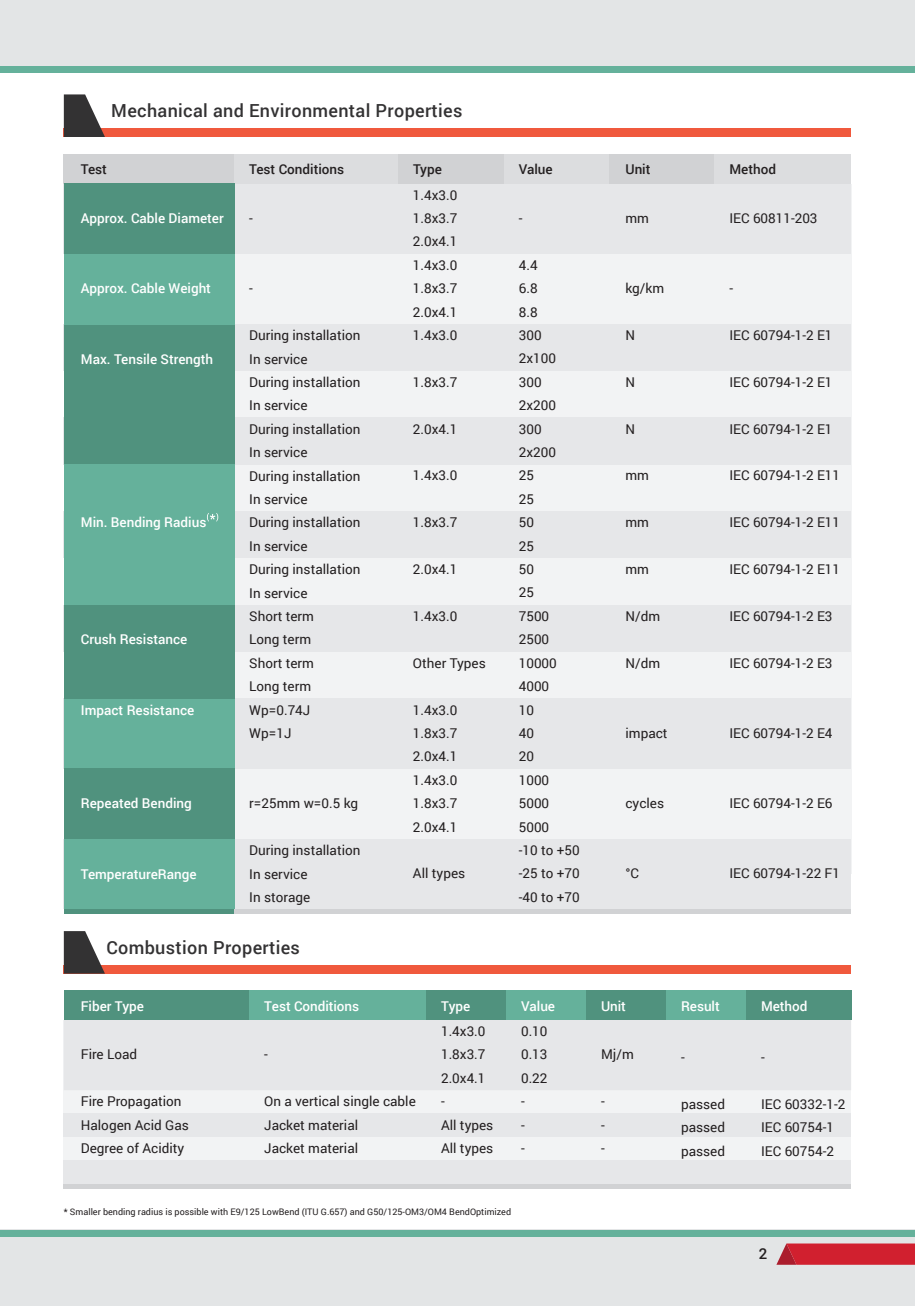
<style>
.page{position:relative;width:915px;height:1306px;background:#fff}
.page>*{position:absolute;margin:0;border:0;box-sizing:border-box;transform-origin:0 0}
.t1{font:500 18px "Roboto";letter-spacing:.02em;color:#333233}
.t2{font:500 15px "Roboto";color:#231f20}
.t3{font:13.5px/23.4px "Roboto";color:#231f20}
.t4{font:500 13.5px "Roboto";color:#fff}
.t5{font:500 13.5px "Roboto";color:#231f20}
.t6{font:9px "Roboto";color:#231f20}
</style>
<div class="page">
<div style="left:64px;top:965px;width:786px;height:8px;background:#f0593d"></div>
<svg style="left:64px;top:931px;width:41px;height:42px"></svg>
<div style="left:64px;top:1020px;width:786px;height:163px;background:#f2f3f4"></div>
<div style="left:64px;top:990px;width:185px;height:30px;background:#50927e"></div>
<div style="left:64px;top:1020px;width:786px;height:70px;background:#e6e7e9"></div>
<div style="left:64px;top:1113px;width:786px;height:23px;background:#e6e7e9"></div>
<div style="left:64px;top:1160px;width:786px;height:23px;background:#e6e7e9"></div>
<div style="left:249px;top:990px;width:177px;height:30px;background:#65b19b"></div>
<div style="left:745px;top:990px;width:105px;height:30px;background:#50927e"></div>
<div style="left:506px;top:990px;width:80px;height:30px;background:#65b19b"></div>
<div style="left:586px;top:990px;width:79px;height:30px;background:#50927e"></div>
<div style="left:665px;top:990px;width:80px;height:30px;background:#65b19b"></div>
<div style="left:426px;top:990px;width:80px;height:30px;background:#50927e"></div>
<div style="left:64px;top:1183px;width:786px;height:5px;background:#d1d2d4"></div>
<div style="left:64px;top:128px;width:786px;height:9px;background:#f0593d"></div>
<svg style="left:64px;top:94px;width:41px;height:43px"></svg>
<div style="left:64px;top:184px;width:786px;height:689px;background:#f2f3f4"></div>
<div style="left:64px;top:184px;width:786px;height:23px;background:#e6e7e9"></div>
<div style="left:64px;top:207px;width:786px;height:23px;background:#e6e7e9"></div>
<div style="left:64px;top:230px;width:786px;height:24px;background:#e6e7e9"></div>
<div style="left:64px;top:324px;width:786px;height:23px;background:#e6e7e9"></div>
<div style="left:64px;top:347px;width:786px;height:24px;background:#e6e7e9"></div>
<div style="left:64px;top:418px;width:786px;height:23px;background:#e6e7e9"></div>
<div style="left:64px;top:441px;width:786px;height:23px;background:#e6e7e9"></div>
<div style="left:64px;top:511px;width:786px;height:23px;background:#e6e7e9"></div>
<div style="left:64px;top:534px;width:786px;height:24px;background:#e6e7e9"></div>
<div style="left:64px;top:605px;width:786px;height:23px;background:#e6e7e9"></div>
<div style="left:64px;top:628px;width:786px;height:23px;background:#e6e7e9"></div>
<div style="left:64px;top:722px;width:786px;height:46px;background:#e6e7e9"></div>
<div style="left:64px;top:698px;width:786px;height:24px;background:#e6e7e9"></div>
<div style="left:64px;top:838px;width:786px;height:24px;background:#e6e7e9"></div>
<div style="left:64px;top:862px;width:786px;height:23px;background:#e6e7e9"></div>
<div style="left:64px;top:885px;width:786px;height:24px;background:#e6e7e9"></div>
<div style="left:64px;top:154px;width:786px;height:30px;background:#d1d2d4"></div>
<div style="left:503px;top:154px;width:105px;height:30px;background:#dcdddf"></div>
<div style="left:714px;top:154px;width:136px;height:30px;background:#dcdddf"></div>
<div style="left:234px;top:154px;width:164px;height:30px;background:#dcdddf"></div>
<div style="left:64px;top:184px;width:170px;height:70px;background:#50927e"></div>
<div style="left:64px;top:698px;width:170px;height:70px;background:#65b19b"></div>
<div style="left:64px;top:803px;width:170px;height:106px;background:#65b19b"></div>
<div style="left:64px;top:768px;width:170px;height:70px;background:#50927e"></div>
<div style="left:64px;top:324px;width:170px;height:140px;background:#50927e"></div>
<div style="left:64px;top:464px;width:170px;height:141px;background:#65b19b"></div>
<div style="left:64px;top:605px;width:170px;height:93px;background:#50927e"></div>
<div style="left:64px;top:254px;width:170px;height:70px;background:#65b19b"></div>
<div style="left:0;top:0;width:914px;height:70px;background:#e3e5e6"></div>
<div style="left:0;top:66px;width:914px;height:7px;background:#65b19b"></div>
<div style="left:0;top:1229px;width:914px;height:76px;background:#e3e5e6"></div>
<div style="left:0;top:1229px;width:914px;height:7px;background:#65b19b"></div>
<svg style="left:776px;top:1243px;width:138px;height:21px"></svg>
<div style="left:64px;top:909px;width:170px;height:5px;background:#50927e"></div>
<div style="left:234px;top:909px;width:616px;height:5px;background:#d1d2d4"></div>
<svg style="left:207px;top:513px;width:11px;height:8px"></svg>
<h1 class="t1" style="left:111px;top:98px;width:352px">Mechanical and Environmental Properties</h1>
<p class="t5" style="left:81px;top:160px;width:28px">Test</p>
<p class="t5" style="left:249px;top:160px;width:96px">Test Conditions</p>
<p class="t5" style="left:413px;top:160px;width:30px">Type</p>
<p class="t5" style="left:518px;top:160px;width:35px">Value</p>
<p class="t5" style="left:625px;top:160px;width:27px">Unit</p>
<p class="t5" style="left:729px;top:160px;width:48px">Method</p>
<p class="t4" style="left:81px;top:209px;width:144px">Approx. Cable Diameter</p>
<p class="t4" style="left:81px;top:279px;width:132px">Approx. Cable Weight</p>
<p class="t4" style="left:81px;top:349px;width:134px">Max. Tensile Strength</p>
<p class="t4" style="left:81px;top:513px;width:127px">Min. Bending Radius</p>
<p class="t4" style="left:81px;top:630px;width:108px">Crush Resistance</p>
<p class="t4" style="left:81px;top:700px;width:115px">Impact Resistance</p>
<p class="t4" style="left:81px;top:794px;width:112px">Repeated Bending</p>
<p class="t4" style="left:81px;top:864px;width:117px">TemperatureRange</p>
<p class="t3" style="left:249px;top:206px;width:5px">-</p>
<p class="t3" style="left:249px;top:276px;width:5px">-</p>
<p class="t3" style="left:249px;top:323px;width:113px">During installation<br>In service<br>During installation<br>In service<br>During installation<br>In service<br>During installation<br>In service<br>During installation<br>In service<br>During installation<br>In service<br>Short term<br>Long term<br>Short term<br>Long term<br>Wp=0.74J<br>Wp=1J</p>
<p class="t3" style="left:249px;top:791px;width:110px">r=25mm w=0.5 kg</p>
<p class="t3" style="left:249px;top:838px;width:113px">During installation<br>In service<br>In storage</p>
<h1 class="t1" style="left:106px;top:934px;width:195px">Combustion Properties</h1>
<p class="t3" style="left:413px;top:182px;width:46px;text-align:justify">1.4x3.0<br>1.8x3.7<br>2.0x4.1<br>1.4x3.0<br>1.8x3.7<br>2.0x4.1<br>1.4x3.0</p>
<p class="t3" style="left:413px;top:370px;width:46px">1.8x3.7</p>
<p class="t3" style="left:413px;top:416px;width:46px">2.0x4.1</p>
<p class="t3" style="left:413px;top:463px;width:46px">1.4x3.0</p>
<p class="t3" style="left:413px;top:510px;width:46px">1.8x3.7</p>
<p class="t3" style="left:413px;top:557px;width:46px">2.0x4.1</p>
<p class="t3" style="left:413px;top:604px;width:46px">1.4x3.0</p>
<p class="t3" style="left:413px;top:650px;width:74px">Other Types</p>
<p class="t3" style="left:413px;top:697px;width:46px;text-align:justify">1.4x3.0<br>1.8x3.7<br>2.0x4.1<br>1.4x3.0<br>1.8x3.7<br>2.0x4.1</p>
<p class="t3" style="left:413px;top:861px;width:54px">All types</p>
<p class="t3" style="left:518px;top:206px;width:5px">-</p>
<p class="t3" style="left:518px;top:253px;width:62px">4.4<br>6.8<br>8.8<br>300<br>2x100<br>300<br>2x200<br>300<br>2x200<br>25<br>25<br>50<br>25<br>50<br>25<br>7500<br>2500<br>10000<br>4000<br>10<br>40<br>20<br>1000<br>5000<br>5000<br>-10 to +50 -25 to +70 -40 to +70</p>
<p class="t3" style="left:625px;top:206px;width:25px">mm</p>
<p class="t3" style="left:625px;top:276px;width:40px">kg/km</p>
<p class="t3" style="left:625px;top:323px;width:11px">N</p>
<p class="t3" style="left:625px;top:370px;width:11px">N</p>
<p class="t3" style="left:625px;top:416px;width:11px">N</p>
<p class="t3" style="left:625px;top:463px;width:25px">mm</p>
<p class="t3" style="left:625px;top:510px;width:25px">mm</p>
<p class="t3" style="left:625px;top:557px;width:25px">mm</p>
<p class="t3" style="left:625px;top:604px;width:36px">N/dm</p>
<p class="t3" style="left:625px;top:650px;width:36px">N/dm</p>
<p class="t3" style="left:625px;top:721px;width:44px">impact</p>
<p class="t3" style="left:625px;top:791px;width:40px">cycles</p>
<p class="t3" style="left:625px;top:861px;width:15px">°C</p>
<p class="t3" style="left:729px;top:206px;width:90px">IEC 60811-203</p>
<p class="t3" style="left:729px;top:276px;width:5px">-</p>
<p class="t3" style="left:729px;top:323px;width:105px">IEC 60794-1-2 E1</p>
<p class="t3" style="left:729px;top:370px;width:105px">IEC 60794-1-2 E1</p>
<p class="t3" style="left:729px;top:416px;width:105px">IEC 60794-1-2 E1</p>
<p class="t3" style="left:729px;top:463px;width:112px">IEC 60794-1-2 E11</p>
<p class="t3" style="left:729px;top:510px;width:112px">IEC 60794-1-2 E11</p>
<p class="t3" style="left:729px;top:557px;width:112px">IEC 60794-1-2 E11</p>
<p class="t3" style="left:729px;top:604px;width:105px">IEC 60794-1-2 E3</p>
<p class="t3" style="left:729px;top:650px;width:105px">IEC 60794-1-2 E3</p>
<p class="t3" style="left:729px;top:721px;width:105px">IEC 60794-1-2 E4</p>
<p class="t3" style="left:729px;top:791px;width:105px">IEC 60794-1-2 E6</p>
<p class="t3" style="left:729px;top:861px;width:112px">IEC 60794-1-22 F1</p>
<p class="t4" style="left:81px;top:996px;width:65px">Fiber Type</p>
<p class="t4" style="left:264px;top:996px;width:96px">Test Conditions</p>
<p class="t4" style="left:521px;top:996px;width:35px">Value</p>
<p class="t3" style="left:441px;top:1018px;width:54px">1.4x3.0<br>1.8x3.7<br>2.0x4.1<br>-<br>All types<br>All types</p>
<p class="t4" style="left:441px;top:996px;width:31px">Type</p>
<p class="t4" style="left:601px;top:996px;width:26px">Unit</p>
<p class="t4" style="left:680px;top:996px;width:40px">Result</p>
<p class="t4" style="left:760px;top:996px;width:48px">Method</p>
<p class="t3" style="left:521px;top:1018px;width:28px">0.10<br>0.13<br>0.22 -<br>-<br>-</p>
<p class="t3" style="left:601px;top:1042px;width:34px">Mj/m</p>
<p class="t3" style="left:601px;top:1089px;width:5px;text-align:justify">- - -</p>
<p class="t3" style="left:81px;top:1042px;width:58px">Fire Load</p>
<p class="t3" style="left:81px;top:1089px;width:109px">Fire Propagation<br>Halogen Acid Gas<br>Degree of Acidity</p>
<p class="t3" style="left:264px;top:1042px;width:5px">-</p>
<p class="t3" style="left:680px;top:1044px;width:5px">-</p>
<p class="t3" style="left:760px;top:1044px;width:5px">-</p>
<p class="t3" style="left:264px;top:1089px;width:153px">On a vertical single cable<br>Jacket material<br>Jacket material</p>
<p class="t3" style="left:680px;top:1091px;width:46px;text-align:justify">passed passed passed</p>
<p class="t3" style="left:760px;top:1091px;width:86px">IEC 60332-1-2<br>IEC 60754-1<br>IEC 60754-2</p>
<p class="t6" style="left:64px;top:1205px;width:448px">* Smaller bending radius is possible with E9/125 LowBend (ITU G.657) and G50/125-OM3/OM4 BendOptimized</p>
<p class="t2" style="left:758px;top:1242px;width:10px">2</p>
</div>
